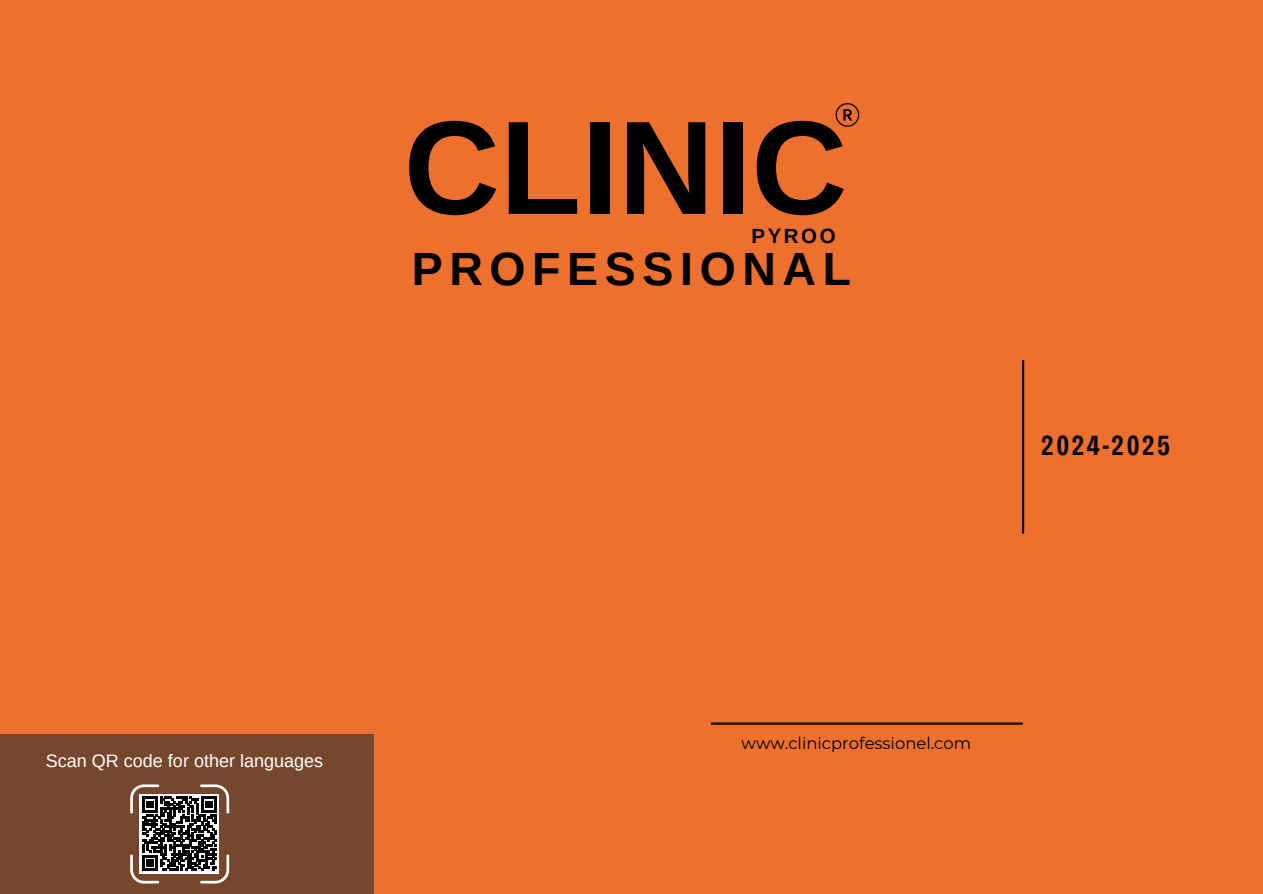
<style>
.page{position:relative;width:1263px;height:894px;background:#fff}
.page>*{position:absolute;margin:0;border:0;box-sizing:border-box;transform-origin:0 0}
.t1{font:700 133.2px "Arimo";color:#000}
.t2{font:700 46.5px "Arimo";letter-spacing:.14em;color:#000}
.t3{font:600 29.1px "Bricolage Grotesque Condensed";letter-spacing:.08em;color:#04050a}
.t4{font:700 20.55px "Arimo";letter-spacing:.12em;color:#000}
.t5{font:18px "Arimo";color:#fff}
.t6{font:16.35px "Montserrat";color:#000}
</style>
<div class="page">
<div style="left:0;top:0;width:1263px;height:893px;background:#ed702e"></div>
<hr style="left:1022px;top:361px;width:2px;height:171px;background:#000">
<hr style="left:712px;top:722px;width:310px;height:2px;background:#000">
<div style="left:0;top:733px;width:374px;height:160px;background:#75472c"></div>
<svg style="left:836px;top:103px;width:23px;height:24px"></svg>
<svg style="left:130px;top:784px;width:99px;height:99px"></svg>
<h1 class="t1" style="left:404px;top:76px;width:445px">CLINIC</h1>
<p class="t4" style="left:752px;top:222px;width:85px">PYROO</p>
<h2 class="t2" style="left:412px;top:237px;width:441px">PROFESSIONAL</h2>
<h3 class="t3" style="left:1041px;top:423px;width:130px">2024-2025</h3>
<p class="t5" style="left:46px;top:749px;width:279px">Scan QR code for other languages</p>
<p class="t6" style="left:742px;top:731px;width:231px">www.cli nicprofessionel.com</p>
</div>
